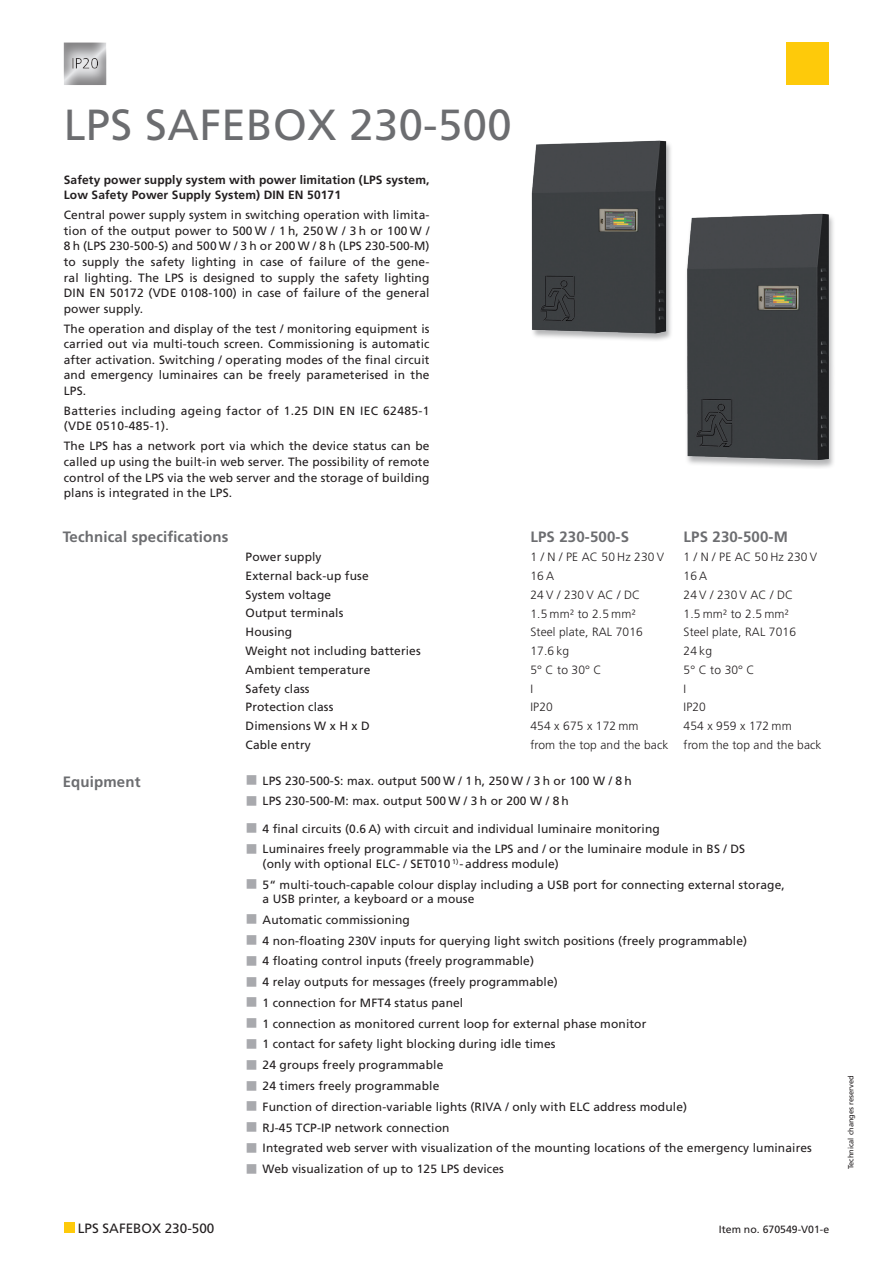
<style>
.page{position:relative;width:893px;height:1263px;background:#fff}
.page>*{position:absolute;margin:0;border:0;box-sizing:border-box;transform-origin:0 0}
.Leuchtenname_versal{font:43.5px "Frutiger";letter-spacing:.01em;color:#6c6d70}
.Tabellenkopf_10_Inli{font:700 15px "Frutiger";letter-spacing:.01em;color:#6c6d70}
.t1{font:13.5px "Frutiger";color:#231f20}
.Text_Beschreibung{font:12px/15.6px "Frutiger";letter-spacing:.01em;color:#231f20;text-align:justify}
.Tabelle_Spalte_li_li{font:300 12px "Frutiger";letter-spacing:.01em;color:#231f20}
.Tabelle_Spalte_li{font:12px "Frutiger";letter-spacing:.01em;color:#231f20}
.Text_Beschreibung-2{font:700 12px/15.6px "Frutiger";letter-spacing:.01em;color:#231f20}
.Text_Beschreibung-3{font:12px/15.6px "Frutiger";letter-spacing:.03em;color:#231f20}
.t2{font:10.5px "Frutiger";color:#231f20}
.t3{font:7.5px "Frutiger";color:#231f20}
</style>
<div class="page">
<div style="left:787px;top:43px;width:42px;height:42px;background:#feca0a"></div>
<div style="left:64px;top:1222px;width:10px;height:11px;background:#feca0a"></div>
<img style="left:686px;top:213px;width:148px;height:255px">
<div style="left:62px;top:41px;width:45px;height:47px;background:#231f20;opacity:.5"></div>
<img style="left:531px;top:140px;width:140px;height:201px">
<p class="Leuchtenname_versal" style="left:64px;top:99px;width:449px">LPS SAFEBOX 230-500</p>
<p class="Text_Beschreibung-2" style="left:64px;top:172px;width:367px">Safety power supply system with power limitation (LPS system,<br>Low Safety Power Supply System) DIN EN 50171</p>
<p class="Text_Beschreibung" style="left:64px;top:207px;width:367px">Central power supply system in switching operation with limita&shy;tion of the output power to 500 W / 1 h, 250 W / 3 h or 100 W / 8 h (LPS 230-500-S) and 500 W / 3 h or 200 W / 8 h (LPS 230-500-M) to supply the safety lighting in case of failure of the gene&shy;ral lighting. The LPS is designed to supply the safety lighting DIN EN 50172 (VDE 0108-100) in case of failure of the general power supply.</p>
<p class="Text_Beschreibung" style="left:64px;top:320px;width:367px">The operation and display of the test / monitoring equipment is carried out via multi-touch screen. Commissioning is automatic after activation. Switching / operating modes of the final circuit and emergency luminaires can be freely parameterised in the LPS.</p>
<p class="Text_Beschreibung-3" style="left:64px;top:403px;width:367px">Batteries including ageing factor of 1.25 DIN EN IEC 62485-1 (VDE 0510-485-1).</p>
<p class="Text_Beschreibung" style="left:64px;top:438px;width:367px">The LPS has a network port via which the device status can be called up using the built-in web server. The possibility of remote control of the LPS via the web server and the storage of building plans is integrated in the LPS.</p>
<p class="Tabellenkopf_10_Inli" style="left:63px;top:528px;width:167px">Technical specifications</p>
<p class="Tabellenkopf_10_Inli" style="left:530px;top:528px;width:100px">LPS 230-500-S</p>
<p class="Tabellenkopf_10_Inli" style="left:684px;top:528px;width:106px">LPS 230-500-M</p>
<p class="Tabelle_Spalte_li" style="left:246px;top:550px;width:77px">Power supply</p>
<p class="Tabelle_Spalte_li_li" style="left:530px;top:550px;width:135px">1 / N / PE AC 50 Hz 230 V</p>
<p class="Tabelle_Spalte_li_li" style="left:684px;top:550px;width:135px">1 / N / PE AC 50 Hz 230 V</p>
<p class="Tabelle_Spalte_li" style="left:246px;top:569px;width:125px">External back-up fuse</p>
<p class="Tabelle_Spalte_li_li" style="left:530px;top:569px;width:25px">16A</p>
<p class="Tabelle_Spalte_li_li" style="left:684px;top:569px;width:25px">16A</p>
<p class="Tabelle_Spalte_li" style="left:246px;top:587px;width:87px">System voltage</p>
<p class="Tabelle_Spalte_li_li" style="left:530px;top:588px;width:111px">24 V / 230 V AC / DC</p>
<p class="Tabelle_Spalte_li_li" style="left:684px;top:588px;width:111px">24 V / 230 V AC / DC</p>
<p class="Tabelle_Spalte_li" style="left:246px;top:606px;width:99px">Output terminals</p>
<p class="Tabelle_Spalte_li_li" style="left:530px;top:607px;width:107px">1.5 mm² to 2.5 mm²</p>
<p class="Tabelle_Spalte_li_li" style="left:684px;top:607px;width:107px">1.5 mm² to 2.5 mm²</p>
<p class="Tabelle_Spalte_li" style="left:246px;top:625px;width:48px">Housing</p>
<p class="Tabelle_Spalte_li_li" style="left:530px;top:625px;width:114px">Steel plate, RAL 7016</p>
<p class="Tabelle_Spalte_li_li" style="left:684px;top:625px;width:114px">Steel plate, RAL 7016</p>
<p class="Tabelle_Spalte_li" style="left:246px;top:644px;width:177px">Weight not including batteries</p>
<p class="Tabelle_Spalte_li_li" style="left:530px;top:644px;width:40px">17.6 kg</p>
<p class="Tabelle_Spalte_li_li" style="left:684px;top:644px;width:30px">24 kg</p>
<p class="Tabelle_Spalte_li" style="left:246px;top:662px;width:126px">Ambient temperature</p>
<p class="Tabelle_Spalte_li_li" style="left:530px;top:663px;width:73px">5° C to 30° C</p>
<p class="Tabelle_Spalte_li_li" style="left:684px;top:663px;width:73px">5° C to 30° C</p>
<p class="Tabelle_Spalte_li" style="left:246px;top:681px;width:66px">Safety class</p>
<p class="Tabelle_Spalte_li_li" style="left:530px;top:682px;width:4px">I</p>
<p class="Tabelle_Spalte_li_li" style="left:684px;top:682px;width:4px">I</p>
<p class="Tabelle_Spalte_li" style="left:246px;top:700px;width:89px">Protection class</p>
<p class="Tabelle_Spalte_li_li" style="left:530px;top:700px;width:24px">IP20</p>
<p class="Tabelle_Spalte_li_li" style="left:684px;top:700px;width:24px">IP20</p>
<p class="Tabelle_Spalte_li" style="left:246px;top:719px;width:126px">Dimensions W x H x D</p>
<p class="Tabelle_Spalte_li_li" style="left:530px;top:719px;width:110px">454 x 675 x 172 mm</p>
<p class="Tabelle_Spalte_li_li" style="left:684px;top:719px;width:110px">454 x 959 x 172 mm</p>
<p class="Tabelle_Spalte_li" style="left:246px;top:738px;width:67px">Cable entry</p>
<p class="Tabelle_Spalte_li_li" style="left:530px;top:738px;width:140px">from the top and the back</p>
<p class="Tabelle_Spalte_li_li" style="left:684px;top:738px;width:140px">from the top and the back</p>
<p class="Tabellenkopf_10_Inli" style="left:63px;top:773px;width:79px">Equipment</p>
<p class="Text_Beschreibung" style="left:263px;top:773px;width:371px">LPS 230-500-S: max. output 500 W / 1 h, 250 W / 3 h or 100 W / 8 h</p>
<p class="Text_Beschreibung" style="left:263px;top:793px;width:308px">LPS 230-500-M: max. output 500 W / 3 h or 200 W / 8 h</p>
<p class="Text_Beschreibung" style="left:263px;top:820px;width:399px">4 final circuits (0.6 A) with circuit and individual luminaire monitoring</p>
<p class="Text_Beschreibung" style="left:263px;top:842px;width:484px;line-height:14.4px">Luminaires freely programmable via the LPS and / or the luminaire module in BS / DS (only with optional ELC- / SET010 <sup>1)</sup>- address module)</p>
<p class="Text_Beschreibung" style="left:263px;top:877px;width:524px;line-height:14.4px">5“ multi-touch-capable colour display including a USB port for connecting external storage, a USB printer, a keyboard or a mouse</p>
<p class="Text_Beschreibung" style="left:263px;top:912px;width:149px">Automatic commissioning</p>
<p class="Text_Beschreibung" style="left:263px;top:932px;width:486px">4 non-floating 230V inputs for querying light switch positions (freely programmable)</p>
<p class="Text_Beschreibung" style="left:263px;top:953px;width:273px">4 floating control inputs (freely programmable)</p>
<p class="Text_Beschreibung" style="left:263px;top:974px;width:297px">4 relay outputs for messages (freely programmable)</p>
<p class="Text_Beschreibung" style="left:263px;top:995px;width:202px">1 connection for MFT4 status panel</p>
<p class="Text_Beschreibung" style="left:263px;top:1015px;width:385px">1 connection as monitored current loop for external phase monitor</p>
<p class="Text_Beschreibung" style="left:263px;top:1036px;width:294px">1 contact for safety light blocking during idle times</p>
<p class="Text_Beschreibung" style="left:263px;top:1057px;width:182px">24 groups freely programmable</p>
<p class="Text_Beschreibung" style="left:263px;top:1078px;width:178px">24 timers freely programmable</p>
<p class="Text_Beschreibung" style="left:263px;top:1099px;width:426px">Function of direction-variable lights (RIVA / only with ELC address module)</p>
<p class="Text_Beschreibung" style="left:263px;top:1119px;width:188px">RJ-45 TCP-IP network connection</p>
<p class="Text_Beschreibung" style="left:263px;top:1140px;width:551px">Integrated web server with visualization of the mounting locations of the emergency luminaires</p>
<p class="Text_Beschreibung" style="left:263px;top:1161px;width:243px">Web visualization of up to 125 LPS devices</p>
<p class="t3" style="left:846px;top:1169px;width:96px;rotate:-90deg">Technical changes reserved</p>
<p class="t1" style="left:78px;top:1220px;width:138px">LPS SAFEBOX 230-500</p>
<p class="t2" style="left:719px;top:1223px;width:112px">Item no. 670549-V01-e</p>
</div>
